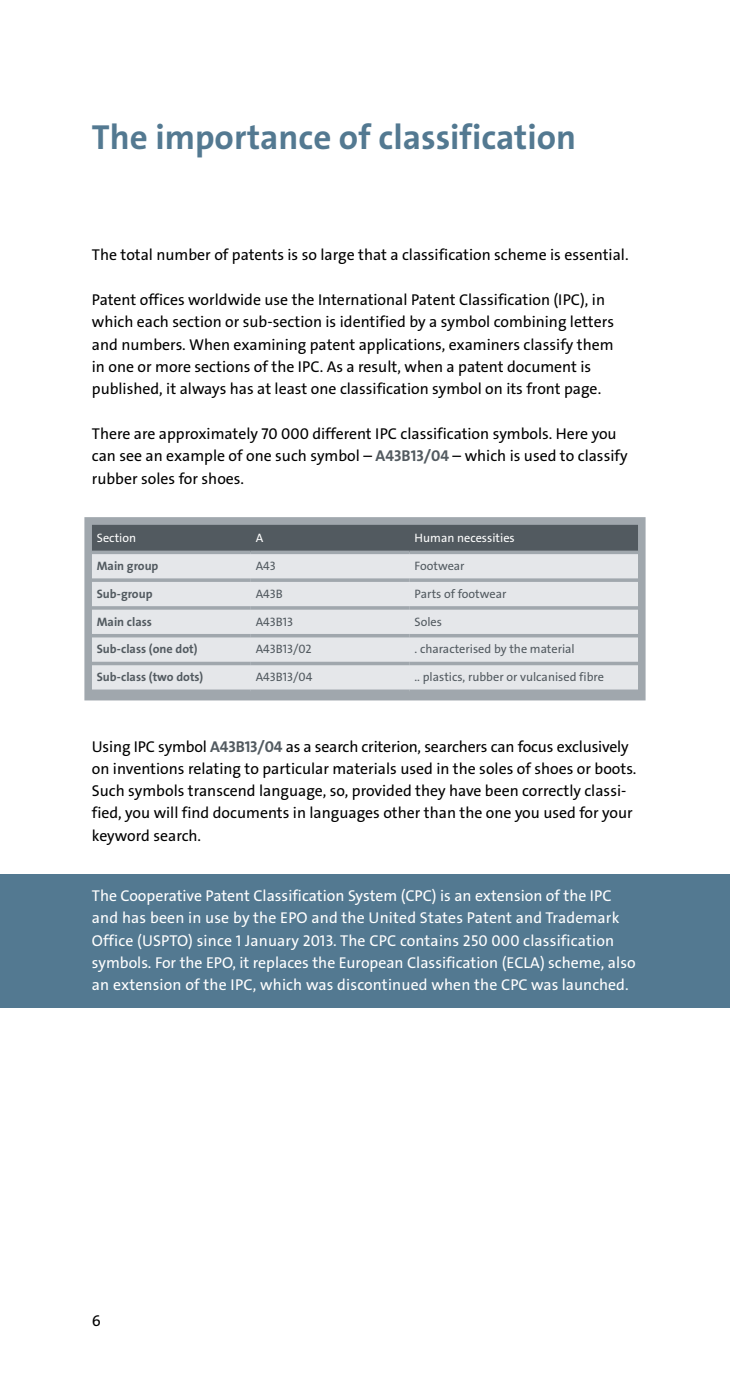
<style>
.page{position:relative;width:730px;height:1389px;background:#fff}
.page>*{position:absolute;margin:0;border:0;box-sizing:border-box;transform-origin:0 0}
.t1{font:35px "The Sans LP7 Bld";color:#537991}
.t2{font:15.75px/22.4px "The Sans LP5 Plain";color:#000}
.t3{font:15.75px/22.2px "The Sans LP5 Plain";color:#fff}
.t4{font:12.25px "The Sans LP5 Plain";color:#525a60}
.t5{font:12.25px "The Sans LP7 Bld";color:#525a60}
.t6{font:12.25px "The Sans LP5 Plain";color:#fff}
.s1{font-family:"The Sans LP7 Bld";color:#525a60}
</style>
<div class="page">
<div style="left:0;top:874px;width:729px;height:134px;background:#537991"></div>
<svg style="left:84px;top:517px;width:562px;height:184px;background:#c2c5ca"></svg>
<h1 class="t1" style="left:92px;top:115px;width:485px">The importance of classification</h1>
<p class="t2" style="left:92px;top:244px;width:538px">The total number of patents is so large that a classification scheme is essential.</p>
<p class="t2" style="left:92px;top:289px;width:523px">Patent offices worldwide use the International Patent Classification (IPC), in which each section or sub-section is identified by a symbol combining letters and numbers. When examining patent applications, examiners classify them in one or more sections of the IPC. As a result, when a patent document is published, it always has at least one classification symbol on its front page.</p>
<p class="t2" style="left:92px;top:423px;width:537px">There are approximately 70 000 different IPC classification symbols. Here you can see an example of one such symbol – <span class="s1">A43B13/04</span> – which is used to classify rubber soles for shoes.</p>
<p class="t6" style="left:97px;top:530px;width:41px">Section</p>
<p class="t6" style="left:255px;top:530px;width:9px">A</p>
<p class="t6" style="left:414px;top:530px;width:102px">Human necessities</p>
<p class="t5" style="left:97px;top:558px;width:63px">Main group</p>
<p class="t4" style="left:255px;top:558px;width:22px">A43</p>
<p class="t4" style="left:414px;top:558px;width:51px">Footwear</p>
<p class="t5" style="left:97px;top:586px;width:57px">Sub-group</p>
<p class="t4" style="left:255px;top:586px;width:29px">A43B</p>
<p class="t4" style="left:414px;top:586px;width:93px">Parts of footwear</p>
<p class="t5" style="left:97px;top:614px;width:57px">Main class</p>
<p class="t4" style="left:255px;top:614px;width:39px">A43B13</p>
<p class="t4" style="left:414px;top:614px;width:29px">Soles</p>
<p class="t5" style="left:97px;top:641px;width:102px">Sub-class (one dot)</p>
<p class="t4" style="left:255px;top:641px;width:57px">A43B13/02</p>
<p class="t4" style="left:414px;top:641px;width:162px">. characterised by the material</p>
<p class="t5" style="left:97px;top:669px;width:108px">Sub-class (two dots)</p>
<p class="t4" style="left:255px;top:669px;width:58px">A43B13/04</p>
<p class="t4" style="left:414px;top:669px;width:191px">.. plastics, rubber or vulcanised fibre</p>
<p class="t2" style="left:92px;top:735px;width:546px">Using IPC symbol <span class="s1">A43B13/04</span> as a search criterion, searchers can focus exclusively on inventions relating to particular materials used in the soles of shoes or boots.<br>Such symbols transcend language, so, provided they have been correctly classi&shy;fied, you will find documents in languages other than the one you used for your keyword search.</p>
<p class="t3" style="left:92px;top:885px;width:545px">The Cooperative Patent Classification System (CPC) is an extension of the IPC and has been in use by the EPO and the United States Patent and Trademark Office (USPTO) since 1 January 2013. The CPC contains 250 000 classification symbols. For the EPO, it replaces the European Classification (ECLA) scheme, also an extension of the IPC, which was discontinued when the CPC was launched.</p>
<p class="t2" style="left:92px;top:1310px;width:11px">6</p>
</div>
